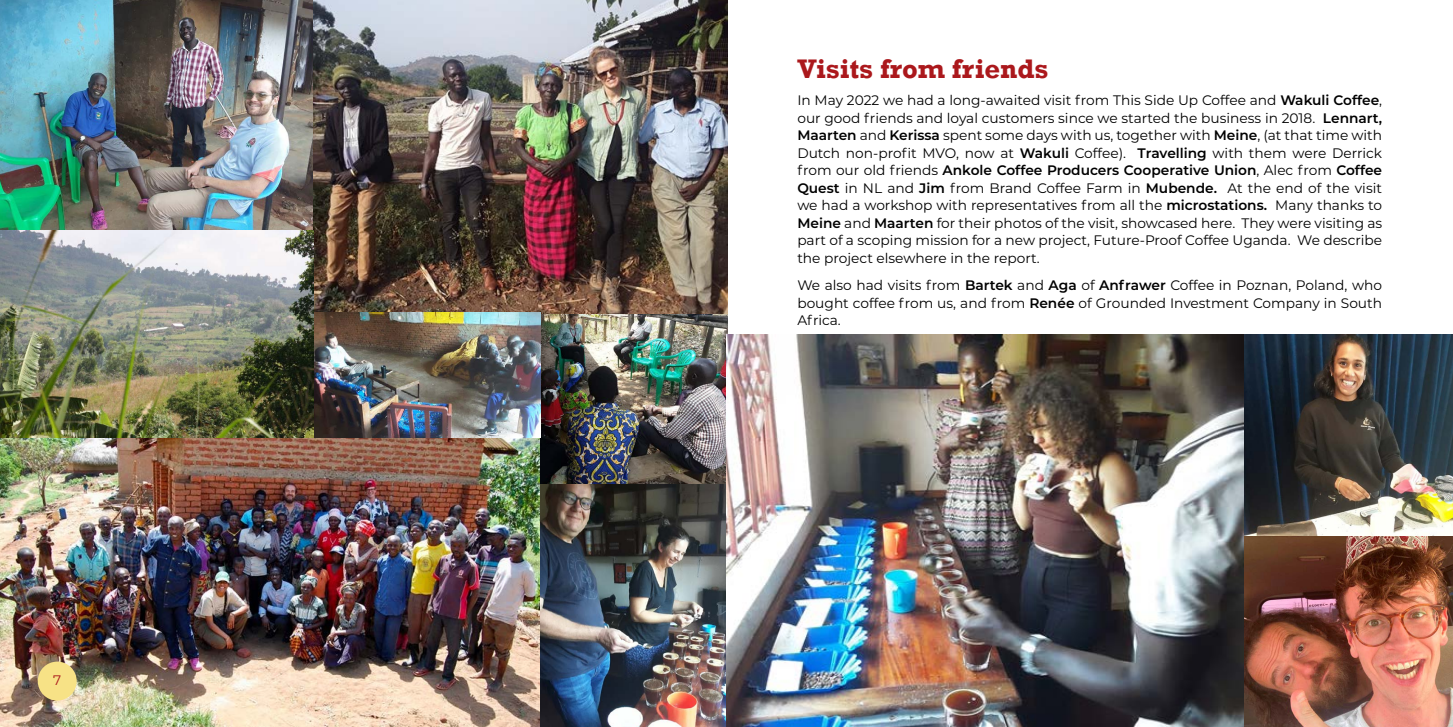
<style>
.page{position:relative;width:1453px;height:727px;background:#fff}
.page>*{position:absolute;margin:0;border:0;box-sizing:border-box;transform-origin:0 0}
.t1{font:700 27.5px "Rockwell";color:#ab181c}
.t2{font:13.75px/17.5px "Montserrat";color:#000;text-align:justify}
.t3{font:13.75px "Montserrat";color:#ab181c}
.s1{font-weight:600}
</style>
<div class="page">
<img style="left:0;top:438px;width:540px;height:288px">
<div style="left:38px;top:661px;width:39px;height:39px;background:#f7e286;border-radius:50%"></div>
<img style="left:0;top:0;width:314px;height:230px">
<img style="left:540px;top:306px;width:188px;height:420px">
<img style="left:314px;top:0;width:413px;height:313px">
<img style="left:314px;top:312px;width:226px;height:126px">
<img style="left:0;top:230px;width:314px;height:208px">
<img style="left:1243px;top:334px;width:210px;height:202px">
<img style="left:1243px;top:536px;width:210px;height:190px">
<img style="left:726px;top:334px;width:517px;height:392px">
<p class="t3" style="left:53px;top:670px;width:10px">7</p>
<h1 class="t1" style="left:797px;top:52px;width:253px">Visits from friends</h1>
<p class="t2" style="left:797px;top:91px;width:586px">In May 2022 we had a long-awaited visit from This Side Up Coffee and <span class="s1">Wakuli Coffee</span>, our good friends and loyal customers since we started the business in 2018. <span class="s1">Lennart, Maarten</span> and <span class="s1">Kerissa</span> spent some days with us, together with <span class="s1">Meine</span>, (at that time with Dutch non-profit MVO, now at <span class="s1">Wakuli</span> Coffee). <span class="s1">Travelling</span> with them were Derrick from our old friends <span class="s1">Ankole Coffee Producers Cooperative Union</span>, Alec from <span class="s1">Coffee Quest</span> in NL and <span class="s1">Jim</span> from Brand Coffee Farm in <span class="s1">Mubende.</span> At the end of the visit we had a workshop with representatives from all the <span class="s1">microstations.</span> Many thanks to <span class="s1">Meine</span> and <span class="s1">Maarten</span> for their photos of the visit, showcased here. They were visiting as part of a scoping mission for a new project, Future-Proof Coffee Uganda. We describe the project elsewhere in the report.</p>
<p class="t2" style="left:797px;top:276px;width:586px">We also had visits from <span class="s1">Bartek</span> and <span class="s1">Aga</span> of <span class="s1">Anfrawer</span> Coffee in Poznan, Poland, who bought coffee from us, and from <span class="s1">Renée</span> of Grounded Investment Company in South Africa.</p>
</div>
